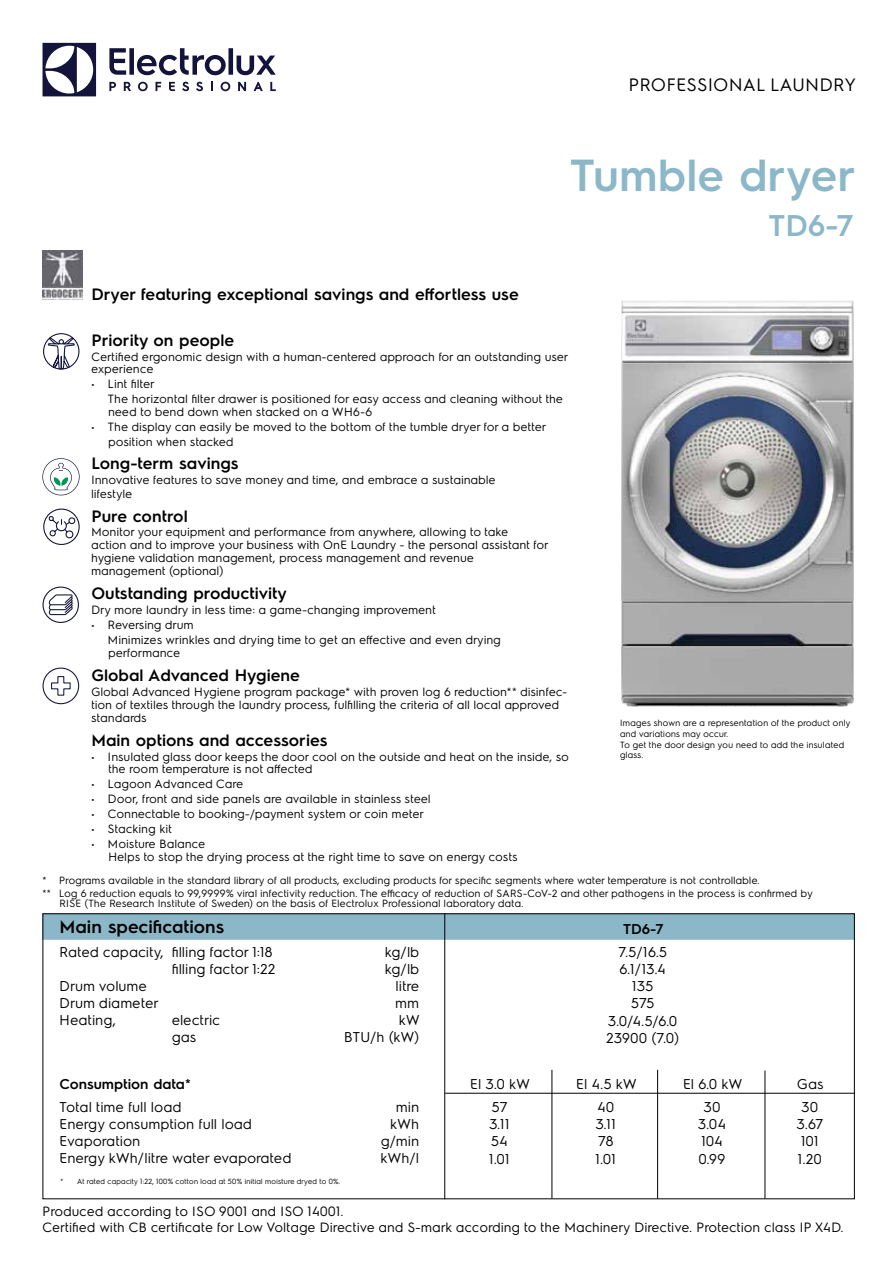
<style>
.page{position:relative;width:893px;height:1263px;background:#fff}
.page>*{position:absolute;margin:0;border:0;box-sizing:border-box;transform-origin:0 0}
.t1{font:600 45px "Electrolux Sans";color:#8cb7c9}
.t2{font:600 30px "Electrolux Sans";color:#8cb7c9}
.t3{font:18px "Electrolux Sans";color:#000}
.t4{font:600 18px "Electrolux Sans";color:#000}
.t5{font:600 16.5px "Electrolux Sans";color:#000}
.t6{font:14.25px/17.1px "Electrolux Sans";color:#000;text-align:center}
.t7{font:600 14.25px "Electrolux Sans";color:#000}
.t8{font:13.5px/16.2px "Electrolux Sans";color:#000}
.t9{font:12px/13px "Electrolux Sans";color:#000}
.t10{font:10.5px/12.6px "Electrolux Sans";color:#000}
.t11{font:9px/10.8px "Electrolux Sans";color:#000}
.t12{font:7.5px "Electrolux Sans";color:#000}
</style>
<div class="page">
<svg style="left:43px;top:43px;width:53px;height:53px"></svg>
<svg style="left:109px;top:48px;width:167px;height:27px"></svg>
<svg style="left:270px;top:82px;width:6px;height:9px"></svg>
<svg style="left:221px;top:82px;width:9px;height:9px"></svg>
<svg style="left:211px;top:82px;width:2px;height:9px"></svg>
<svg style="left:196px;top:82px;width:7px;height:9px"></svg>
<svg style="left:182px;top:82px;width:7px;height:9px"></svg>
<svg style="left:169px;top:82px;width:6px;height:9px"></svg>
<svg style="left:156px;top:82px;width:5px;height:9px"></svg>
<svg style="left:138px;top:82px;width:10px;height:9px"></svg>
<svg style="left:124px;top:82px;width:7px;height:9px"></svg>
<svg style="left:109px;top:82px;width:7px;height:9px"></svg>
<svg style="left:254px;top:82px;width:9px;height:9px"></svg>
<svg style="left:238px;top:82px;width:8px;height:9px"></svg>
<hr style="left:445px;top:1093px;width:410px;height:1px;background:#000">
<div style="left:45px;top:915px;width:808px;height:25px;background:#8cb7c9"></div>
<hr style="left:444px;top:913px;width:1px;height:286px;background:#000">
<img style="left:621px;top:300px;width:233px;height:407px">
<hr style="left:765px;top:1070px;width:1px;height:128px;background:#000">
<hr style="left:657px;top:1070px;width:1px;height:128px;background:#000">
<hr style="left:552px;top:1070px;width:1px;height:128px;background:#000">
<img style="left:43px;top:251px;width:39px;height:49px">
<svg style="left:47px;top:336px;width:28px;height:34px"></svg>
<div style="left:43px;top:333px;width:36px;height:37px;border:1px solid #14133b;border-radius:50%"></div>
<svg style="left:48px;top:516px;width:28px;height:22px"></svg>
<div style="left:43px;top:508px;width:37px;height:37px;border:1px solid #14133b;border-radius:50%"></div>
<svg style="left:42px;top:458px;width:38px;height:37px"></svg>
<div style="left:43px;top:586px;width:36px;height:37px;border:1px solid #14133b;border-radius:50%"></div>
<svg style="left:49px;top:594px;width:24px;height:21px"></svg>
<svg style="left:43px;top:667px;width:36px;height:37px"></svg>
<h3 class="t3" style="left:629px;top:72px;width:229px">PROFESSIONAL LAUNDRY</h3>
<h1 class="t1" style="left:570px;top:144px;width:288px">Tumble dryer</h1>
<h2 class="t2" style="left:768px;top:204px;width:87px">TD6-7</h2>
<h3 class="t5" style="left:91px;top:283px;width:429px">Dryer featuring exceptional savings and effortless use</h3>
<h3 class="t5" style="left:91px;top:328px;width:144px">Priority on people</h3>
<p class="t9" style="left:91px;top:349px;width:478px">Certified ergonomic design with a human-centered approach for an outstanding user experience</p>
<p class="t9" style="left:108px;top:376px;width:457px;line-height:14.9px;text-indent:-17px">• Lint filter<br>The horizontal filter drawer is positioned for easy access and cleaning without the</p>
<p class="t9" style="left:108px;top:404px;width:266px">need to bend down when stacked on a WH6-6</p>
<p class="t9" style="left:108px;top:418px;width:439px;line-height:15px;text-indent:-17px">• The display can easily be moved to the bottom of the tumble dryer for a better position when stacked</p>
<h3 class="t5" style="left:91px;top:452px;width:149px">Long-term savings</h3>
<p class="t9" style="left:91px;top:472px;width:406px;line-height:13.5px">Innovative features to save money and time, and embrace a sustainable lifestyle</p>
<h3 class="t5" style="left:91px;top:504px;width:98px">Pure control</h3>
<p class="t9" style="left:91px;top:525px;width:459px">Monitor your equipment and performance from anywhere, allowing to take<br>action and to improve your business with OnE Laundry - the personal assistant for hygiene validation management, process management and revenue management (optional)</p>
<h3 class="t5" style="left:91px;top:582px;width:197px">Outstanding productivity</h3>
<p class="t9" style="left:91px;top:602px;width:346px">Dry more laundry in less time: a game-changing improvement</p>
<p class="t9" style="left:108px;top:616px;width:395px;line-height:14.9px;text-indent:-17px">• Reversing drum<br>Minimizes wrinkles and drying time to get an effective and even drying</p>
<p class="t9" style="left:108px;top:646px;width:74px">performance</p>
<h3 class="t5" style="left:91px;top:664px;width:210px">Global Advanced Hygiene</h3>
<p class="t9" style="left:91px;top:684px;width:478px">Global Advanced Hygiene program package* with proven log 6 reduction** disinfec&shy;tion of textiles through the laundry process, fulfilling the criteria of all local approved standards</p>
<h3 class="t5" style="left:91px;top:728px;width:238px">Main options and accessories</h3>
<p class="t9" style="left:108px;top:749px;width:462px;text-indent:-17px">• Insulated glass door keeps the door cool on the outside and heat on the inside, so the room temperature is not affected</p>
<p class="t9" style="left:91px;top:777px;width:154px">• Lagoon Advanced Care</p>
<p class="t9" style="left:91px;top:792px;width:341px">• Door, front and side panels are available in stainless steel</p>
<p class="t9" style="left:91px;top:807px;width:334px">• Connectable to booking-/payment system or coin meter</p>
<p class="t9" style="left:91px;top:821px;width:82px">• Stacking kit</p>
<p class="t9" style="left:108px;top:836px;width:411px;text-indent:-17px">• Moisture Balance<br>Helps to stop the drying process at the right time to save on energy costs</p>
<p class="t11" style="left:620px;top:717px;width:232px">Images shown are a representation of the product only and variations may occur.<br>To get the door design you need to add the insulated glass.</p>
<p class="t10" style="left:43px;top:873px;width:772px">* Programs available in the standard library of all products, excluding products for specific segments where water temperature is not controllable.<br>** Log 6 reduction equals to 99,9999% viral infectivity reduction. The efficacy of reduction of SARS-CoV-2 and other pathogens in the process is confirmed by</p>
<p class="t10" style="left:60px;top:896px;width:466px">RISE (The Research Institute of Sweden) on the basis of Electrolux Professional laboratory data.</p>
<h3 class="t4" style="left:60px;top:914px;width:166px">Main specifications</h3>
<p class="t6" style="left:60px;top:942px;width:215px">Rated capacity, filling factor 1:18</p>
<p class="t6" style="left:385px;top:942px;width:36px">kg/lb</p>
<p class="t6" style="left:172px;top:959px;width:105px">filling factor 1:22</p>
<p class="t6" style="left:385px;top:959px;width:36px">kg/lb</p>
<p class="t6" style="left:60px;top:976px;width:89px">Drum volume</p>
<p class="t6" style="left:396px;top:976px;width:25px">litre</p>
<p class="t6" style="left:60px;top:994px;width:101px">Drum diameter</p>
<p class="t6" style="left:396px;top:994px;width:25px">mm</p>
<p class="t6" style="left:60px;top:1011px;width:58px">Heating,</p>
<p class="t6" style="left:172px;top:1011px;width:50px">electric</p>
<p class="t6" style="left:399px;top:1011px;width:22px">kW</p>
<p class="t6" style="left:172px;top:1028px;width:26px">gas</p>
<p class="t6" style="left:344px;top:1028px;width:77px">BTU/h (kW)</p>
<p class="t7" style="left:60px;top:1073px;width:133px">Consumption data*</p>
<p class="t6" style="left:60px;top:1097px;width:124px">Total time full load</p>
<p class="t6" style="left:396px;top:1097px;width:25px">min</p>
<p class="t6" style="left:60px;top:1114px;width:194px">Energy consumption full load</p>
<p class="t6" style="left:391px;top:1114px;width:30px">kWh</p>
<p class="t6" style="left:60px;top:1132px;width:83px">Evaporation</p>
<p class="t6" style="left:381px;top:1132px;width:40px">g/min</p>
<p class="t6" style="left:60px;top:1149px;width:234px">Energy kWh/litre water evaporated</p>
<p class="t6" style="left:381px;top:1149px;width:40px">kWh/l</p>
<p class="t7" style="left:623px;top:919px;width:42px">TD6-7</p>
<p class="t6" style="left:606px;top:943px;width:74px">7.5/16.5<br>6.1/13.4<br>135<br>575<br>3.0/4.5/6.0<br>23900 (7.0)</p>
<p class="t6" style="left:470px;top:1074px;width:62px">El 3.0 kW</p>
<p class="t6" style="left:576px;top:1074px;width:63px">El 4.5 kW</p>
<p class="t6" style="left:683px;top:1074px;width:61px">El 6.0 kW</p>
<p class="t6" style="left:797px;top:1074px;width:28px">Gas</p>
<p class="t6" style="left:492px;top:1098px;width:18px">57</p>
<p class="t6" style="left:597px;top:1098px;width:19px">40</p>
<p class="t6" style="left:704px;top:1098px;width:18px">30</p>
<p class="t6" style="left:802px;top:1098px;width:18px">30</p>
<p class="t6" style="left:489px;top:1115px;width:22px">3.11</p>
<p class="t6" style="left:596px;top:1115px;width:22px">3.11</p>
<p class="t6" style="left:698px;top:1115px;width:30px">3.04</p>
<p class="t6" style="left:797px;top:1115px;width:29px">3.67</p>
<p class="t6" style="left:491px;top:1132px;width:19px">54</p>
<p class="t6" style="left:598px;top:1132px;width:17px">78</p>
<p class="t6" style="left:701px;top:1132px;width:23px">104</p>
<p class="t6" style="left:801px;top:1132px;width:20px">101</p>
<p class="t6" style="left:489px;top:1149px;width:22px">1.01</p>
<p class="t6" style="left:596px;top:1149px;width:22px">1.01</p>
<p class="t6" style="left:699px;top:1149px;width:29px">0.99</p>
<p class="t6" style="left:798px;top:1149px;width:26px">1.20</p>
<p class="t12" style="left:61px;top:1176px;width:282px">* At rated capacity 1:22, 100% cotton load at 50% initial moisture dryed to 0%.</p>
<p class="t8" style="left:43px;top:1202px;width:803px">Produced according to ISO 9001 and ISO 14001.<br>Certified with CB certificate for Low Voltage Directive and S-mark according to the Machinery Directive. Protection class IP X4D.</p>
</div>
